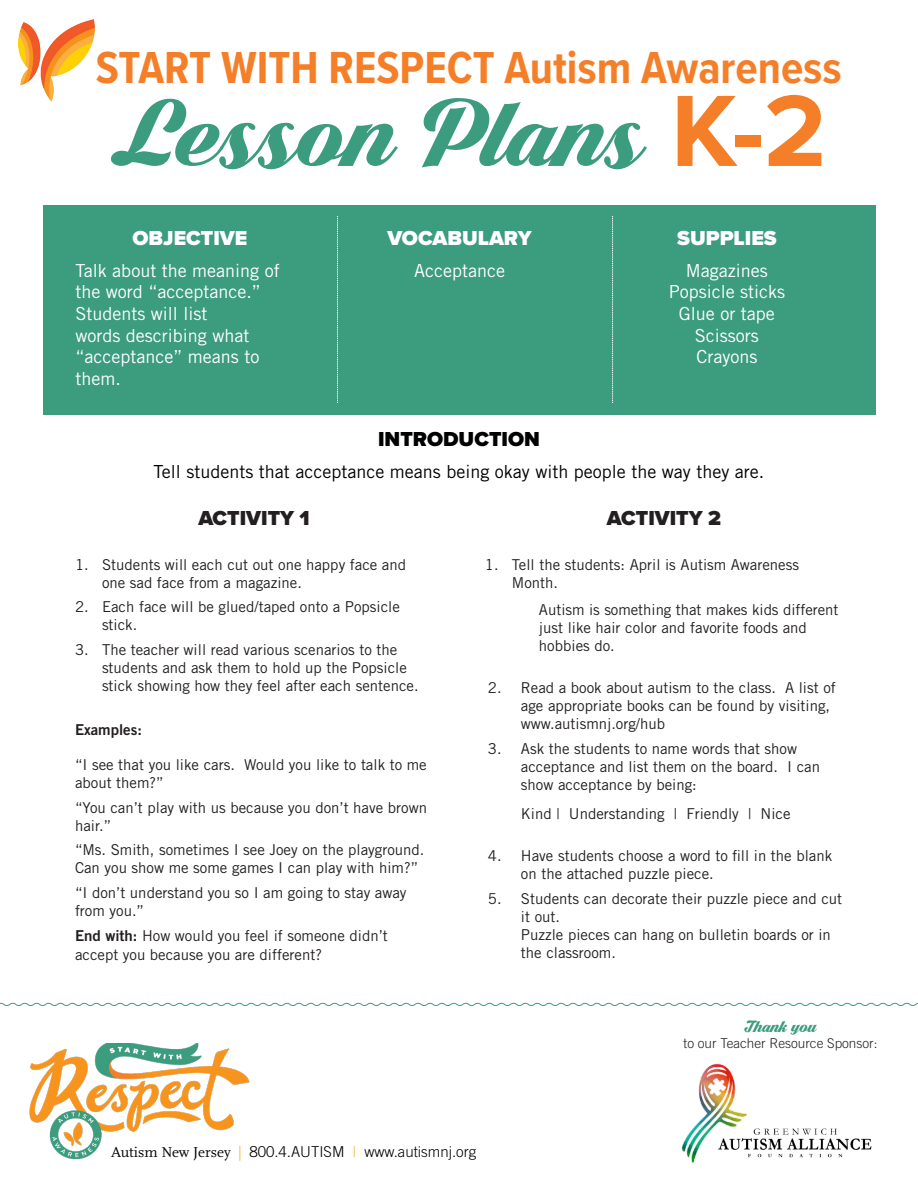
<style>
.page{position:relative;width:918px;height:1188px;background:#fff}
.page>*{position:absolute;margin:0;border:0;box-sizing:border-box;transform-origin:0 0}
.t1{font:105px "Dark Larch PERSONALUSEONLY";color:#3c9c7e}
.t2{font:700 46.5px "Proxima Nova Cond";color:#f57f29}
.t3{font:900 21px "Proxima Nova";color:#fff}
.t4{font:900 21px "Proxima Nova";color:#231f20}
.t5{font:900 21px "Proxima Nova";color:#000}
.t6{font:18px/21.6px "Trade Gothic LT Std";color:#fff}
.t7{font:18px "Trade Gothic LT Std";color:#000}
.t8{font:18px "Dark Larch PERSONALUSEONLY";color:#3c9c7e}
.t9{font:15px/18px "Trade Gothic LT Std";color:#231f20}
.t10{font:300 15px "Trade Gothic LT Std";color:#000}
.t11{font:15px "Trade Gothic LT Std Bd 2";color:#231f20}
.t12{font:300 13.5px "Trade Gothic LT Std";color:#231f20}
.s1{font-family:"Proxima Nova";font-weight:700;color:#f57f29}
.s2{font-family:"Trade Gothic LT Std Bd 2"}
.s3{font-family:"Scala OT";font-weight:400}
.s4{font-family:"Scala OT";font-weight:400;color:#fbb042}
.s5{color:#fbb042}
</style>
<div class="page">
<div style="left:43px;top:205px;width:832px;height:210px;background:#3c9c7e"></div>
<img style="left:19px;top:20px;width:76px;height:82px">
<svg style="left:337px;top:216px;width:1px;height:187px"></svg>
<svg style="left:612px;top:216px;width:1px;height:187px"></svg>
<img style="left:681px;top:1063px;width:191px;height:100px">
<img style="left:29px;top:1044px;width:221px;height:116px">
<svg style="left:0;top:1002px;width:918px;height:4px"></svg>
<p class="t2" style="left:96px;top:34px;width:747px">START WITH RESPECT Autism Awareness</p>
<p class="t1" style="left:111px;top:73px;width:718px">Lesson Plans <span class="s1">K-2</span></p>
<p class="t3" style="left:133px;top:222px;width:116px">OBJECTIVE</p>
<p class="t6" style="left:75px;top:259px;width:206px">Talk about the meaning of the word “acceptance.”<br>Students will list<br>words describing what “acceptance” means to them.</p>
<p class="t3" style="left:387px;top:222px;width:146px">VOCABULARY</p>
<p class="t6" style="left:414px;top:259px;width:93px">Acceptance</p>
<p class="t3" style="left:677px;top:222px;width:101px">SUPPLIES</p>
<p class="t6" style="left:686px;top:259px;width:83px">Magazines</p>
<p class="t6" style="left:669px;top:281px;width:118px">Popsicle sticks</p>
<p class="t6" style="left:679px;top:303px;width:97px">Glue or tape</p>
<p class="t6" style="left:695px;top:324px;width:65px">Scissors</p>
<p class="t6" style="left:696px;top:346px;width:62px">Crayons</p>
<p class="t5" style="left:378px;top:423px;width:163px">INTRODUCTION</p>
<p class="t7" style="left:154px;top:461px;width:612px">Tell students that acceptance means being okay with people the way they are.</p>
<p class="t4" style="left:198px;top:502px;width:113px">ACTIVITY 1</p>
<p class="t9" style="left:102px;top:555px;width:306px;text-indent:-27px">1. Students will each cut out one happy face and one sad face from a magazine.</p>
<p class="t9" style="left:102px;top:598px;width:299px;text-indent:-27px">2. Each face will be glued/taped onto a Popsicle stick.</p>
<p class="t9" style="left:102px;top:641px;width:318px;text-indent:-27px">3. The teacher will read various scenarios to the students and ask them to hold up the Popsicle stick showing how they feel after each sentence.</p>
<p class="t11" style="left:75px;top:720px;width:69px">Examples:</p>
<p class="t9" style="left:75px;top:755px;width:353px">“I see that you like cars. Would you like to talk to me about them?”</p>
<p class="t9" style="left:75px;top:798px;width:354px">“You can’t play with us because you don’t have brown hair.”</p>
<p class="t9" style="left:75px;top:841px;width:351px">“Ms. Smith, sometimes I see Joey on the playground.<br>Can you show me some games I can play with him?”</p>
<p class="t9" style="left:75px;top:884px;width:333px">“I don’t understand you so I am going to stay away from you.”</p>
<p class="t9" style="left:75px;top:926px;width:314px;line-height:18.9px"><span class="s2">End with:</span> How would you feel if someone didn’t accept you because you are different?</p>
<p class="t4" style="left:607px;top:502px;width:116px">ACTIVITY 2</p>
<p class="t9" style="left:512px;top:555px;width:289px;text-indent:-27px">1. Tell the students: April is Autism Awareness<br>Month.</p>
<p class="t9" style="left:539px;top:600px;width:301px">Autism is something that makes kids different just like hair color and favorite foods and hobbies do.</p>
<p class="t9" style="left:521px;top:679px;width:316px;text-indent:-33px">2. Read a book about autism to the class. A list of age appropriate books can be found by visiting, www.autismnj.org/hub</p>
<p class="t9" style="left:521px;top:740px;width:301px;text-indent:-33px">3. Ask the students to name words that show acceptance and list them on the board. I can show acceptance by being:</p>
<p class="t9" style="left:521px;top:804px;width:271px">Kind | Understanding | Friendly | Nice</p>
<p class="t9" style="left:521px;top:847px;width:313px;text-indent:-33px">4. Have students choose a word to fill in the blank on the attached puzzle piece.</p>
<p class="t9" style="left:521px;top:890px;width:323px;text-indent:-33px">5. Students can decorate their puzzle piece and cut it out.<br>Puzzle pieces can hang on bulletin boards or in the classroom.</p>
<p class="t10" style="left:111px;top:1143px;width:366px"><span class="s3">Autism New Jersey</span> <span class="s4">|</span> 800.4.AUTISM <span class="s5">|</span> www.autismnj.org</p>
<p class="t8" style="left:745px;top:1016px;width:73px">Thank you</p>
<p class="t12" style="left:684px;top:1036px;width:195px">to our Teacher Resource Sponsor:</p>
</div>
